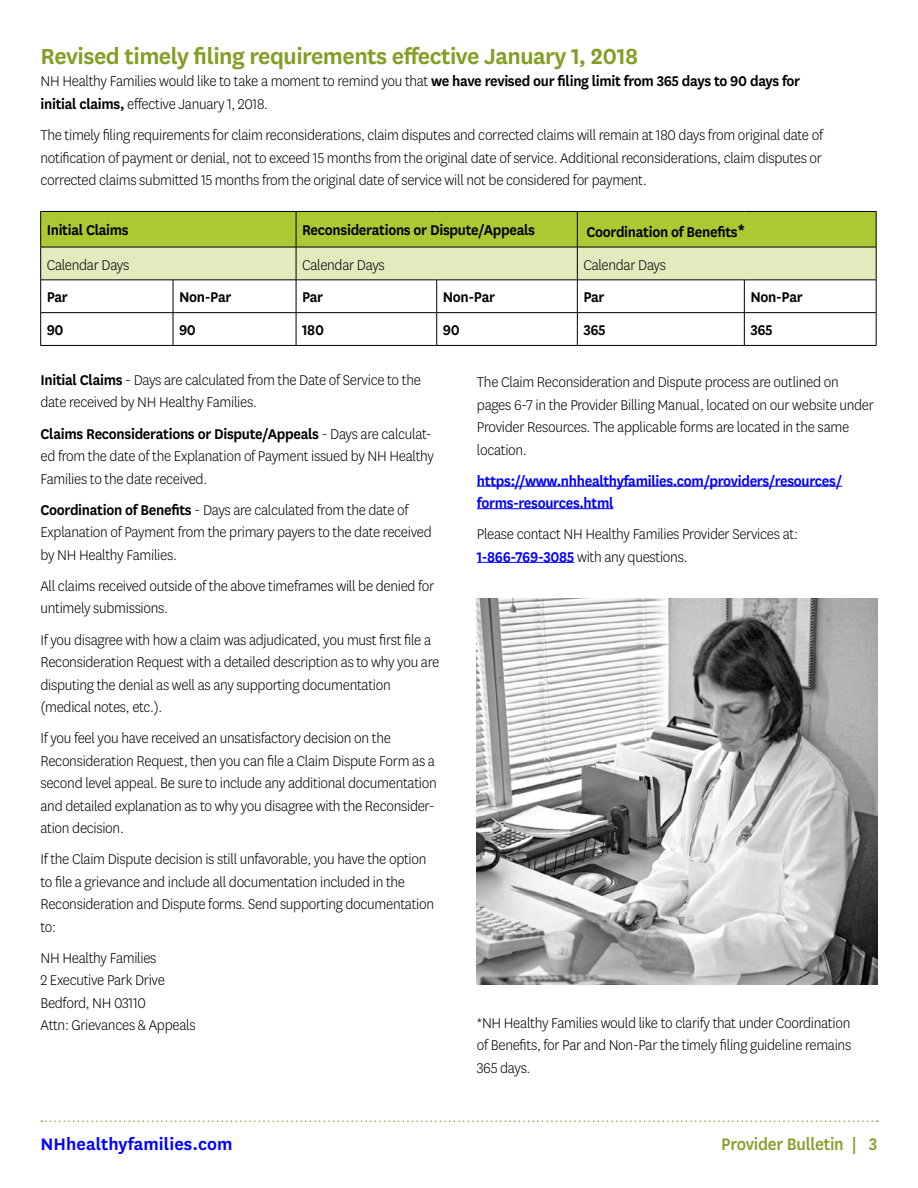
<style>
.page{position:relative;width:918px;height:1188px;background:#fff}
.page>*{position:absolute;margin:0;border:0;box-sizing:border-box;transform-origin:0 0}
.t1{font:600 25.5px "National";letter-spacing:-.02em;color:#839e25}
.t2{font:600 19.5px "National";letter-spacing:.005em;color:#00f}
.t3{font:500 19.5px "National";letter-spacing:-.015em;color:#839e25;scale:.95 1}
.t4{font:300 16.5px/22.5px "National";letter-spacing:-.02em;color:#000;scale:.95 1}
.t5{font:600 16.5px "National";letter-spacing:-.02em;color:#000;scale:.95 1}
.t6{font:600 16.5px/22.5px "National";letter-spacing:-.02em;color:#00f;scale:.95 1}
.s1{font-weight:600}
.s2{font-size:21px}
.s3{font-weight:600;color:#00f}
</style>
<div class="page">
<svg style="left:41px;top:1120px;width:837px;height:2px"></svg>
<svg style="left:41px;top:212px;width:835px;height:68px;background:#c1d572"></svg>
<hr style="left:40px;top:211px;width:133px;height:1px;background:#000">
<hr style="left:40px;top:212px;width:1px;height:35px;background:#000">
<hr style="left:173px;top:211px;width:123px;height:1px;background:#000">
<hr style="left:296px;top:211px;width:141px;height:1px;background:#000">
<hr style="left:296px;top:212px;width:1px;height:35px;background:#000">
<hr style="left:437px;top:211px;width:140px;height:1px;background:#000">
<hr style="left:577px;top:211px;width:167px;height:1px;background:#000">
<hr style="left:577px;top:212px;width:1px;height:35px;background:#000">
<hr style="left:744px;top:211px;width:132px;height:1px;background:#000">
<hr style="left:876px;top:212px;width:1px;height:35px;background:#000">
<hr style="left:40px;top:247px;width:133px;height:1px;background:#000">
<hr style="left:40px;top:247px;width:1px;height:33px;background:#000">
<hr style="left:173px;top:247px;width:123px;height:1px;background:#000">
<hr style="left:296px;top:247px;width:141px;height:1px;background:#000">
<hr style="left:296px;top:247px;width:1px;height:33px;background:#000">
<hr style="left:437px;top:247px;width:140px;height:1px;background:#000">
<hr style="left:577px;top:247px;width:167px;height:1px;background:#000">
<hr style="left:577px;top:247px;width:1px;height:33px;background:#000">
<hr style="left:744px;top:247px;width:132px;height:1px;background:#000">
<hr style="left:876px;top:247px;width:1px;height:33px;background:#000">
<hr style="left:40px;top:280px;width:133px;height:1px;background:#000">
<hr style="left:40px;top:280px;width:1px;height:32px;background:#000">
<hr style="left:173px;top:280px;width:123px;height:1px;background:#000">
<hr style="left:173px;top:280px;width:1px;height:32px;background:#000">
<hr style="left:296px;top:280px;width:141px;height:1px;background:#000">
<hr style="left:296px;top:280px;width:1px;height:32px;background:#000">
<hr style="left:437px;top:280px;width:140px;height:1px;background:#000">
<hr style="left:436px;top:280px;width:1px;height:32px;background:#000">
<hr style="left:577px;top:280px;width:167px;height:1px;background:#000">
<hr style="left:577px;top:280px;width:1px;height:32px;background:#000">
<hr style="left:744px;top:280px;width:132px;height:1px;background:#000">
<hr style="left:744px;top:280px;width:1px;height:32px;background:#000">
<hr style="left:876px;top:280px;width:1px;height:32px;background:#000">
<hr style="left:40px;top:312px;width:133px;height:1px;background:#000">
<hr style="left:40px;top:313px;width:1px;height:32px;background:#000">
<hr style="left:173px;top:312px;width:123px;height:1px;background:#000">
<hr style="left:173px;top:313px;width:1px;height:32px;background:#000">
<hr style="left:296px;top:312px;width:141px;height:1px;background:#000">
<hr style="left:296px;top:313px;width:1px;height:32px;background:#000">
<hr style="left:437px;top:312px;width:140px;height:1px;background:#000">
<hr style="left:436px;top:313px;width:1px;height:32px;background:#000">
<hr style="left:577px;top:312px;width:167px;height:1px;background:#000">
<hr style="left:577px;top:313px;width:1px;height:32px;background:#000">
<hr style="left:744px;top:312px;width:132px;height:1px;background:#000">
<hr style="left:744px;top:313px;width:1px;height:32px;background:#000">
<hr style="left:876px;top:313px;width:1px;height:32px;background:#000">
<hr style="left:40px;top:345px;width:133px;height:1px;background:#000">
<hr style="left:173px;top:345px;width:123px;height:1px;background:#000">
<hr style="left:296px;top:345px;width:141px;height:1px;background:#000">
<hr style="left:437px;top:345px;width:140px;height:1px;background:#000">
<hr style="left:577px;top:345px;width:167px;height:1px;background:#000">
<hr style="left:744px;top:345px;width:132px;height:1px;background:#000">
<hr style="left:477px;top:486px;width:365px;height:1px;background:#00f">
<hr style="left:477px;top:508px;width:136px;height:1px;background:#00f">
<hr style="left:477px;top:562px;width:97px;height:1px;background:#00f">
<img style="left:477px;top:598px;width:401px;height:387px">
<h2 class="t1" style="left:40px;top:39px;width:599px">Revised timely filing requirements effective January 1, 2018</h2>
<p class="t4" style="left:40px;top:70px;width:801px">NH Healthy Families would like to take a moment to remind you that <span class="s1">we have revised our filing limit from 365 days to 90 days for initial claims,</span> effective January 1, 2018.</p>
<p class="t4" style="left:40px;top:123px;width:825px;text-align:justify">The timely filing requirements for claim reconsiderations, claim disputes and corrected claims will remain at 180 days from original date of notification of payment or denial, not to exceed 15 months from the original date of service. Additional reconsiderations, claim disputes or corrected claims submitted 15 months from the original date of service will not be considered for payment.</p>
<p class="t5" style="left:47px;top:219px;width:88px">Initial Claims</p>
<p class="t5" style="left:302px;top:219px;width:247px">Reconsiderations or Dispute/Appeals</p>
<p class="t5" style="left:587px;top:221px;width:169px">Coordination of Benefits<span class="s2">*</span></p>
<p class="t4" style="left:47px;top:253px;width:89px">Calendar Days</p>
<p class="t4" style="left:302px;top:253px;width:89px">Calendar Days</p>
<p class="t4" style="left:583px;top:253px;width:89px">Calendar Days</p>
<p class="t5" style="left:47px;top:286px;width:24px">Par</p>
<p class="t5" style="left:179px;top:286px;width:57px">Non-Par</p>
<p class="t5" style="left:302px;top:286px;width:24px">Par</p>
<p class="t5" style="left:443px;top:286px;width:57px">Non-Par</p>
<p class="t5" style="left:583px;top:286px;width:24px">Par</p>
<p class="t5" style="left:750px;top:286px;width:57px">Non-Par</p>
<p class="t5" style="left:47px;top:319px;width:19px">90</p>
<p class="t5" style="left:179px;top:319px;width:19px">90</p>
<p class="t5" style="left:302px;top:319px;width:25px">180</p>
<p class="t5" style="left:443px;top:319px;width:19px">90</p>
<p class="t5" style="left:583px;top:319px;width:25px">365</p>
<p class="t5" style="left:750px;top:319px;width:25px">365</p>
<p class="t4" style="left:41px;top:368px;width:402px"><span class="s1">Initial Claims</span> - Days are calculated from the Date of Service to the date received by NH Healthy Families.</p>
<p class="t4" style="left:41px;top:422px;width:416px"><span class="s1">Claims Reconsiderations or Dispute/Appeals</span> - Days are calculat&shy;ed from the date of the Explanation of Payment issued by NH Healthy<br>Families to the date received.</p>
<p class="t4" style="left:40px;top:498px;width:413px"><span class="s1">Coordination of Benefits</span> - Days are calculated from the date of<br>Explanation of Payment from the primary payers to the date received by NH Healthy Families.</p>
<p class="t4" style="left:40px;top:574px;width:416px">All claims received outside of the above timeframes will be denied for untimely submissions.</p>
<p class="t4" style="left:40px;top:628px;width:421px">If you disagree with how a claim was adjudicated, you must first file a Reconsideration Request with a detailed description as to why you are disputing the denial as well as any supporting documentation (medical notes, etc.).</p>
<p class="t4" style="left:40px;top:726px;width:419px">If you feel you have received an unsatisfactory decision on the Reconsideration Request, then you can file a Claim Dispute Form as a second level appeal. Be sure to include any additional documentation and detailed explanation as to why you disagree with the Reconsider&shy;ation decision.</p>
<p class="t4" style="left:40px;top:848px;width:416px">If the Claim Dispute decision is still unfavorable, you have the option to file a grievance and include all documentation included in the Reconsideration and Dispute forms. Send supporting documentation to:</p>
<p class="t4" style="left:40px;top:946px;width:165px">NH Healthy Families<br>2 Executive Park Drive<br>Bedford, NH 03110<br>Attn: Grievances &amp; Appeals</p>
<p class="t4" style="left:477px;top:370px;width:419px">The Claim Reconsideration and Dispute process are outlined on pages 6-7 in the Provider Billing Manual, located on our website under Provider Resources. The applicable forms are located in the same location.</p>
<p class="t6" style="left:477px;top:468px;width:386px">https://www.nhhealthyfamilies.com/providers/resources/ forms-resources.html</p>
<p class="t4" style="left:477px;top:523px;width:339px">Please contact NH Healthy Families Provider Services at:<br><span class="s3">1-866-769-3085</span> with any questions.</p>
<p class="t4" style="left:477px;top:1011px;width:396px;text-align:justify">*NH Healthy Families would like to clarify that under Coordination of Benefits, for Par and Non-Par the timely filing guideline remains 365 days.</p>
<p class="t2" style="left:40px;top:1131px;width:194px">NHhealthyfamilies.com</p>
<p class="t3" style="left:721px;top:1131px;width:166px">Provider Bulletin | 3</p>
</div>
